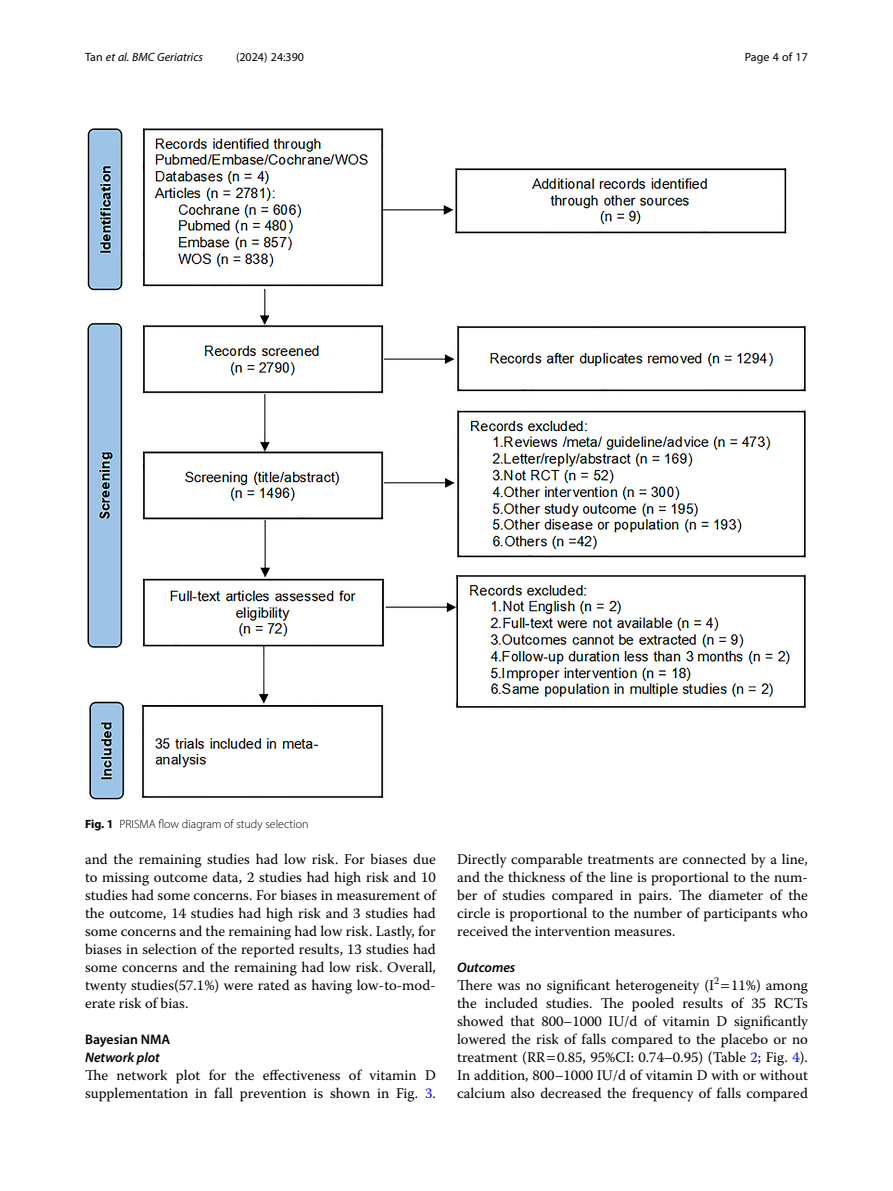
<style>
.page{position:relative;width:893px;height:1191px;background:#fff}
.page>*{position:absolute;margin:0;border:0;box-sizing:border-box;transform-origin:0 0}
.Body_Text{font:14.7px/18px "Warnock Pro";color:#000;text-align:justify}
.Head_2{font:600 13.8px "Myriad Pro";color:#000}
.Head_3_after_2{font:italic 600 13.8px "Myriad Pro";color:#000}
.Head_3{font:italic 600 13.8px "Myriad Pro";color:#000}
.Figure_Caption{font:300 12px "Myriad Pro";color:#000}
.t1{font:italic 12px "Myriad Pro";color:#000}
.t2{font:12px "Myriad Pro";color:#000}
.s1{font-style:normal}
.s2{font-weight:700}
.s3{color:#00f}
</style>
<div class="page">
<img style="left:87px;top:128px;width:719px;height:672px">
<p class="t1" style="left:85px;top:50px;width:119px"><span class="s1">Tan</span> et al. BMC Geriatrics</p>
<p class="t2" style="left:236px;top:50px;width:70px">(2024) 24:390</p>
<p class="t2" style="left:745px;top:50px;width:65px">Page 4 of 17</p>
<p class="Figure_Caption" style="left:85px;top:817px;width:225px"><span class="s2">Fig. 1</span> PRISMA flow diagram of study selection</p>
<p class="Body_Text" style="left:85px;top:850px;width:352px">and the remaining studies had low risk. For biases due to missing outcome data, 2 studies had high risk and 10 studies had some concerns. For biases in measurement of the outcome, 14 studies had high risk and 3 studies had some concerns and the remaining had low risk. Lastly, for biases in selection of the reported results, 13 studies had some concerns and the remaining had low risk. Overall, twenty studies(57.1%) were rated as having low-to-mod&shy;erate risk of bias.</p>
<p class="Head_2" style="left:85px;top:1031px;width:87px">Bayesian NMA</p>
<p class="Head_3_after_2" style="left:85px;top:1049px;width:76px">Network plot</p>
<p class="Body_Text" style="left:85px;top:1066px;width:352px">The network plot for the effectiveness of vitamin D supplementation in fall prevention is shown in Fig. <span class="s3">3</span>.</p>
<p class="Body_Text" style="left:457px;top:850px;width:352px">Directly comparable treatments are connected by a line, and the thickness of the line is proportional to the num&shy;ber of studies compared in pairs. The diameter of the circle is proportional to the number of participants who received the intervention measures.</p>
<p class="Head_3" style="left:457px;top:959px;width:60px">Outcomes</p>
<p class="Body_Text" style="left:457px;top:976px;width:352px">There was no significant heterogeneity (I<sup>2</sup> 11%) among the included studies. The pooled results of 35 RCTs showed that 800–1000 IU/d of vitamin D significantly lowered the risk of falls compared to the placebo or no treatment (RR 0.85, 95%CI: 0.74–0.95) (Table <span class="s3">2</span>; Fig. <span class="s3">4</span>).<br>In addition, 800–1000 IU/d of vitamin D with or without calcium also decreased the frequency of falls compared</p>
</div>
